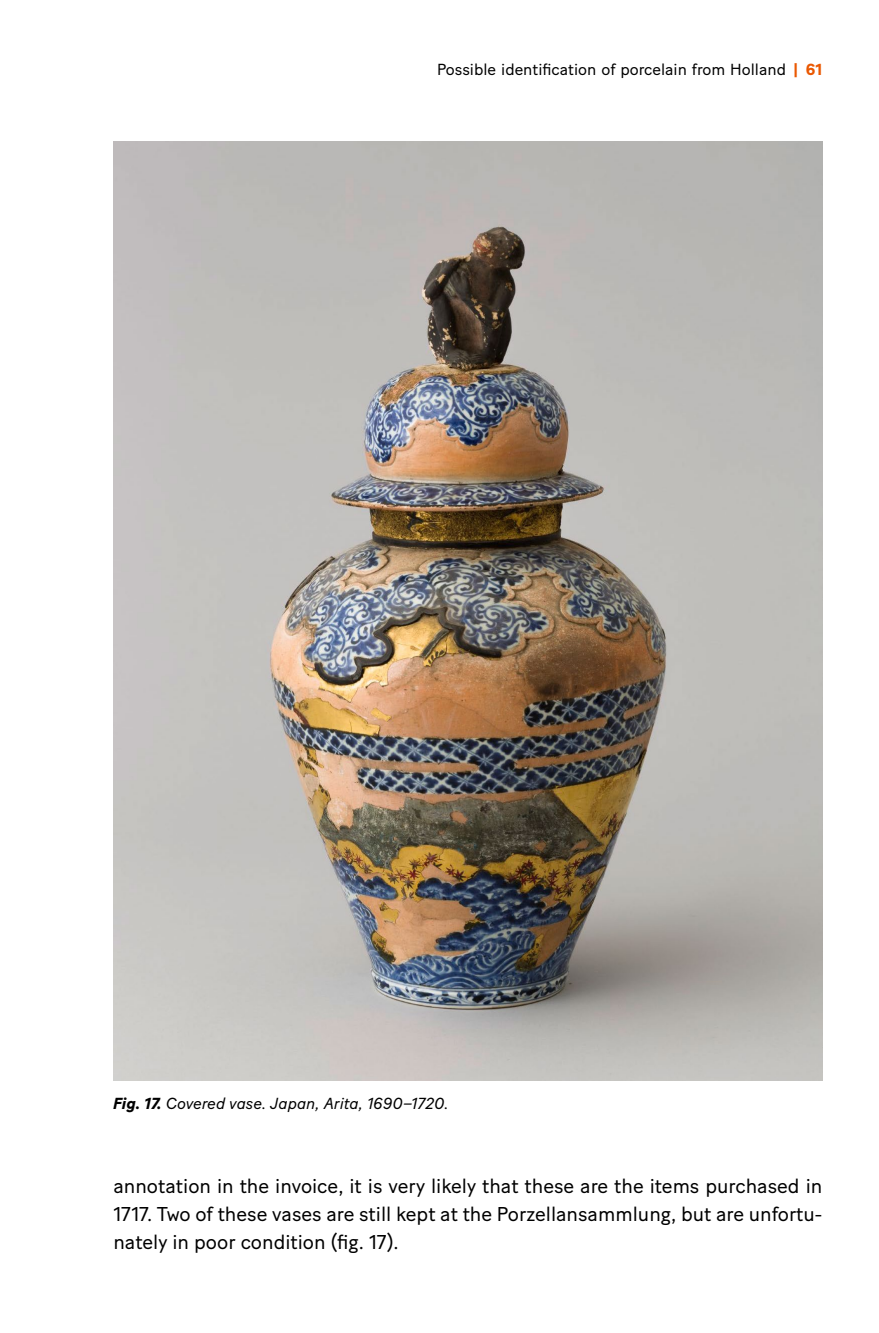
<style>
.page{position:relative;width:879px;height:1333px;background:#fff}
.page>*{position:absolute;margin:0;border:0;box-sizing:border-box;transform-origin:0 0}
.Copy{font:20px/28px "Baton Turbo";color:#000;text-align:justify}
.t1{font:16px "Baton Turbo";color:#000}
.Bildunterschriften{font:italic 16px "Baton Turbo";color:#000}
.s1{font-weight:700;color:#ea5802}
.s2{font-weight:700}
</style>
<div class="page">
<img style="left:113px;top:142px;width:709px;height:938px">
<p class="t1" style="left:437px;top:57px;width:387px">Possible identification of porcelain from Holland <span class="s1">| 61</span></p>
<p class="Bildunterschriften" style="left:113px;top:1090px;width:337px"><span class="s2">Fig. 17.</span> Covered vase. Japan, Arita, 1690–1720.</p>
<p class="Copy" style="left:113px;top:1169px;width:710px">annotation in the invoice, it is very likely that these are the items purchased in 1717. Two of these vases are still kept at the Porzellansammlung, but are unfortu&shy;nately in poor condition (fig. 17).</p>
</div>
